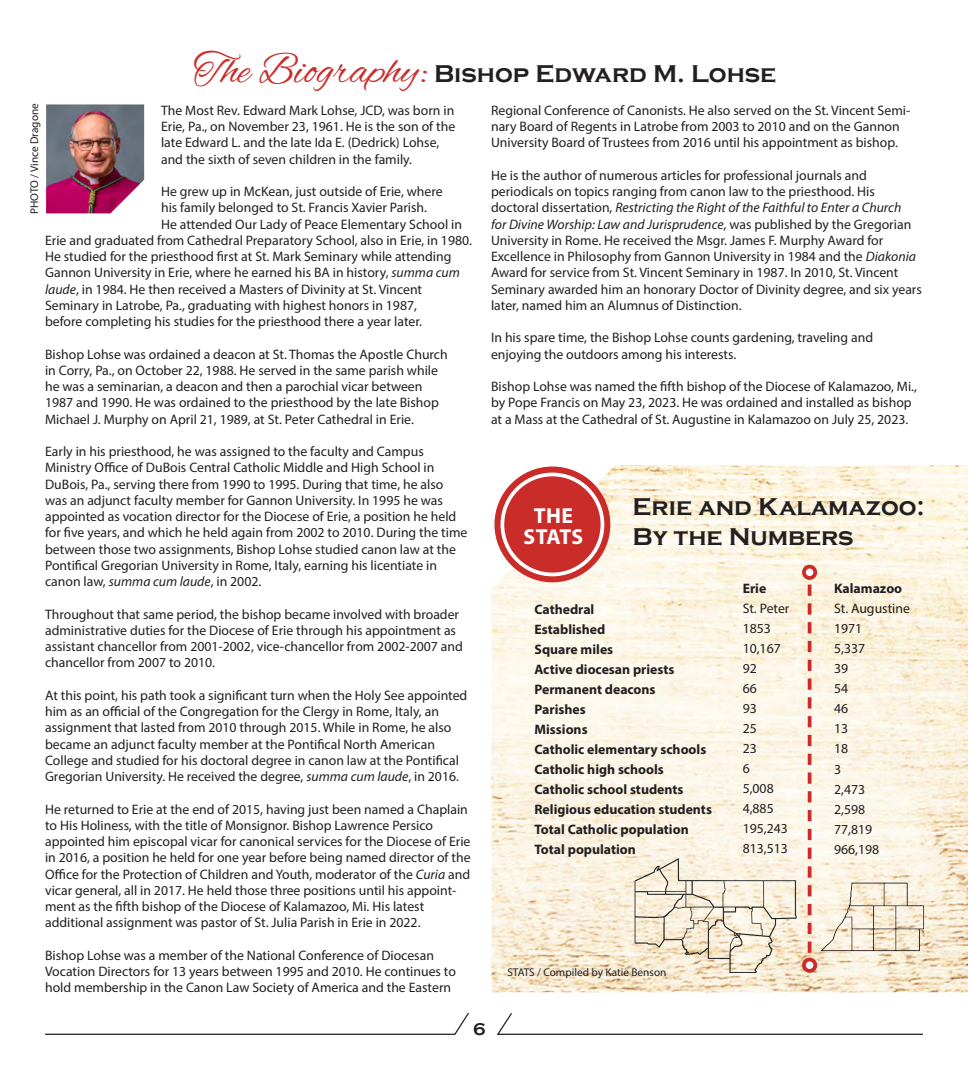
<style>
.page{position:relative;width:968px;height:1080px;background:#fff}
.page>*{position:absolute;margin:0;border:0;box-sizing:border-box;transform-origin:0 0}
.t1{font:700 25px "Copperplate Gothic";color:#231f20}
.t2{font:700 21.75px "Myriad Pro";letter-spacing:.015em;color:#fff}
.t3{font:700 17.5px "Copperplate Gothic";color:#231f20}
.t4{font:13.75px/16.2px "Myriad Pro";color:#231f20}
.t5{font:700 13.75px "Myriad Pro";color:#231f20}
.t6{font:italic 13.75px "Myriad Pro";color:#231f20}
.t7{font:11.25px "Myriad Pro";color:#231f20}
.s1{font-family:"Alex Brush";font-weight:400;font-size:43.88px;color:#ca2c29}
.s2{font-style:italic}
.s3{font-style:normal}
</style>
<div class="page">
<svg style="left:45px;top:1012px;width:424px;height:23px"></svg>
<svg style="left:496px;top:1013px;width:427px;height:22px"></svg>
<img style="left:491px;top:465px;width:477px;height:527px">
<div style="left:494px;top:467px;width:116px;height:115px;background:#ca2c29;border-radius:50%"></div>
<div style="left:500px;top:473px;width:104px;height:103px;border:4px solid #fff;border-radius:50%"></div>
<svg style="left:807px;top:585px;width:4px;height:373px"></svg>
<img style="left:46px;top:104px;width:98px;height:109px">
<img style="left:633px;top:858px;width:164px;height:115px">
<img style="left:812px;top:876px;width:124px;height:82px">
<div style="left:804px;top:567px;width:11px;height:11px;background:#fff;border-radius:50%"></div>
<div style="left:802px;top:565px;width:15px;height:15px;border:4px solid #ca2c29;border-radius:50%"></div>
<div style="left:804px;top:960px;width:11px;height:11px;background:#fff;border-radius:50%"></div>
<div style="left:802px;top:958px;width:15px;height:15px;border:4px solid #ca2c29;border-radius:50%"></div>
<p class="t1" style="left:193px;top:60px;width:584px"><span class="s1">The Biography:</span> Bishop Edward M. Lohse</p>
<p class="t7" style="left:27px;top:214px;width:112px;rotate:-90deg">PHOTO / Vince Dragone</p>
<p class="t4" style="left:161px;top:102px;width:296px;text-align:justify">The Most Rev. Edward Mark Lohse, JCD, was born in Erie, Pa., on November 23, 1961. He is the son of the late Edward L. and the late Ida E. (Dedrick) Lohse,</p>
<p class="t4" style="left:161px;top:151px;width:252px">and the sixth of seven children in the family.</p>
<p class="t4" style="left:161px;top:183px;width:283px">He grew up in McKean, just outside of Erie, where</p>
<p class="t4" style="left:161px;top:199px;width:267px">his family belonged to St. Francis Xavier Parish.</p>
<p class="t4" style="left:45px;top:216px;width:428px;text-indent:116px">He attended Our Lady of Peace Elementary School in<br>Erie and graduated from Cathedral Preparatory School, also in Erie, in 1980.</p>
<p class="t4" style="left:45px;top:248px;width:416px">He studied for the priesthood first at St. Mark Seminary while attending<br>Gannon University in Erie, where he earned his BA in history, <span class="s2">summa cum laude</span>, in 1984. He then received a Masters of Divinity at St. Vincent</p>
<p class="t4" style="left:45px;top:297px;width:373px">Seminary in Latrobe, Pa., graduating with highest honors in 1987,</p>
<p class="t4" style="left:45px;top:313px;width:378px">before completing his studies for the priesthood there a year later.</p>
<p class="t4" style="left:45px;top:346px;width:404px">Bishop Lohse was ordained a deacon at St. Thomas the Apostle Church</p>
<p class="t4" style="left:45px;top:362px;width:394px">in Corry, Pa., on October 22, 1988. He served in the same parish while</p>
<p class="t4" style="left:45px;top:378px;width:379px">he was a seminarian, a deacon and then a parochial vicar between</p>
<p class="t4" style="left:45px;top:394px;width:395px">1987 and 1990. He was ordained to the priesthood by the late Bishop</p>
<p class="t4" style="left:45px;top:411px;width:370px">Michael J. Murphy on April 21, 1989, at St. Peter Cathedral in Erie.</p>
<p class="t4" style="left:45px;top:443px;width:380px">Early in his priesthood, he was assigned to the faculty and Campus</p>
<p class="t4" style="left:45px;top:459px;width:391px">Ministry Office of DuBois Central Catholic Middle and High School in</p>
<p class="t4" style="left:45px;top:476px;width:424px">DuBois, Pa., serving there from 1990 to 1995. During that time, he also was an adjunct faculty member for Gannon University. In 1995 he was appointed as vocation director for the Diocese of Erie, a position he held for five years, and which he held again from 2002 to 2010. During the time between those two assignments, Bishop Lohse studied canon law at the Pontifical Gregorian University in Rome, Italy, earning his licentiate in</p>
<p class="t4" style="left:45px;top:573px;width:218px">canon law, <span class="s2">summa cum laude</span>, in 2002.</p>
<p class="t4" style="left:45px;top:606px;width:419px">Throughout that same period, the bishop became involved with broader administrative duties for the Diocese of Erie through his appointment as assistant chancellor from 2001-2002, vice-chancellor from 2002-2007 and chancellor from 2007 to 2010.</p>
<p class="t4" style="left:45px;top:687px;width:424px">At this point, his path took a significant turn when the Holy See appointed him as an official of the Congregation for the Clergy in Rome, Italy, an</p>
<p class="t4" style="left:45px;top:719px;width:408px">assignment that lasted from 2010 through 2015. While in Rome, he also</p>
<p class="t4" style="left:45px;top:736px;width:415px">became an adjunct faculty member at the Pontifical North American<br>College and studied for his doctoral degree in canon law at the Pontifical<br>Gregorian University. He received the degree, <span class="s2">summa cum laude</span>, in 2016.</p>
<p class="t4" style="left:45px;top:801px;width:424px">He returned to Erie at the end of 2015, having just been named a Chaplain to His Holiness, with the title of Monsignor. Bishop Lawrence Persico</p>
<p class="t4" style="left:45px;top:833px;width:427px">appointed him episcopal vicar for canonical services for the Diocese of Erie in 2016, a position he held for one year before being named director of the Office for the Protection of Children and Youth, moderator of the <span class="s2">Curia</span> and vicar general, all in 2017. He held those three positions until his appoint&shy;ment as the fifth bishop of the Diocese of Kalamazoo, Mi. His latest</p>
<p class="t4" style="left:45px;top:914px;width:377px">additional assignment was pastor of St. Julia Parish in Erie in 2022.</p>
<p class="t4" style="left:45px;top:947px;width:390px">Bishop Lohse was a member of the National Conference of Diocesan</p>
<p class="t4" style="left:45px;top:963px;width:412px">Vocation Directors for 13 years between 1995 and 2010. He continues to hold membership in the Canon Law Society of America and the Eastern</p>
<p class="t4" style="left:491px;top:102px;width:421px">Regional Conference of Canonists. He also served on the St. Vincent Semi&shy;nary Board of Regents in Latrobe from 2003 to 2010 and on the Gannon</p>
<p class="t4" style="left:491px;top:134px;width:408px">University Board of Trustees from 2016 until his appointment as bishop.</p>
<p class="t4" style="left:491px;top:167px;width:377px">He is the author of numerous articles for professional journals and</p>
<p class="t4" style="left:491px;top:183px;width:385px">periodicals on topics ranging from canon law to the priesthood. His</p>
<p class="t6" style="left:491px;top:199px;width:412px"><span class="s3">doctoral dissertation,</span> Restricting the Right of the Faithful to Enter a Church</p>
<p class="t4" style="left:491px;top:216px;width:422px"><span class="s2">for Divine Worship: Law and Jurisprudence</span>, was published by the Gregorian<br>University in Rome. He received the Msgr. James F. Murphy Award for</p>
<p class="t4" style="left:491px;top:248px;width:432px">Excellence in Philosophy from Gannon University in 1984 and the <span class="s2">Diakonia </span>Award for service from St. Vincent Seminary in 1987. In 2010, St. Vincent Seminary awarded him an honorary Doctor of Divinity degree, and six years later, named him an Alumnus of Distinction.</p>
<p class="t4" style="left:491px;top:329px;width:384px">In his spare time, the Bishop Lohse counts gardening, traveling and</p>
<p class="t4" style="left:491px;top:346px;width:247px">enjoying the outdoors among his interests.</p>
<p class="t4" style="left:491px;top:378px;width:427px">Bishop Lohse was named the fifth bishop of the Diocese of Kalamazoo, Mi., by Pope Francis on May 23, 2023. He was ordained and installed as bishop at a Mass at the Cathedral of St. Augustine in Kalamazoo on July 25, 2023.</p>
<p class="t2" style="left:533px;top:501px;width:41px">THE</p>
<p class="t2" style="left:523px;top:523px;width:61px">STATS</p>
<p class="t1" style="left:632px;top:493px;width:293px">Erie and Kalamazoo:</p>
<p class="t1" style="left:632px;top:523px;width:222px">By the Numbers</p>
<p class="t5" style="left:534px;top:600px;width:61px">Cathedral</p>
<p class="t5" style="left:534px;top:620px;width:72px">Established</p>
<p class="t5" style="left:534px;top:640px;width:80px">Square miles</p>
<p class="t5" style="left:534px;top:660px;width:141px">Active diocesan priests</p>
<p class="t5" style="left:534px;top:680px;width:123px">Permanent deacons</p>
<p class="t5" style="left:534px;top:700px;width:53px">Parishes</p>
<p class="t5" style="left:534px;top:720px;width:55px">Missions</p>
<p class="t5" style="left:534px;top:740px;width:173px">Catholic elementary schools</p>
<p class="t5" style="left:534px;top:760px;width:131px">Catholic high schools</p>
<p class="t5" style="left:534px;top:780px;width:150px">Catholic school students</p>
<p class="t5" style="left:534px;top:800px;width:179px">Religious education students</p>
<p class="t5" style="left:534px;top:820px;width:156px">Total Catholic population</p>
<p class="t5" style="left:534px;top:840px;width:103px">Total population</p>
<p class="t5" style="left:742px;top:580px;width:25px">Erie</p>
<p class="t4" style="left:742px;top:600px;width:48px">St. Peter</p>
<p class="t4" style="left:742px;top:620px;width:30px">1853</p>
<p class="t4" style="left:742px;top:640px;width:40px">10,167</p>
<p class="t4" style="left:742px;top:660px;width:16px">92</p>
<p class="t4" style="left:742px;top:680px;width:16px">66</p>
<p class="t4" style="left:742px;top:700px;width:16px">93</p>
<p class="t4" style="left:742px;top:720px;width:16px">25</p>
<p class="t4" style="left:742px;top:740px;width:16px">23</p>
<p class="t4" style="left:742px;top:760px;width:9px">6</p>
<p class="t4" style="left:742px;top:780px;width:33px">5,008</p>
<p class="t4" style="left:742px;top:800px;width:33px">4,885</p>
<p class="t4" style="left:742px;top:820px;width:47px">195,243</p>
<p class="t4" style="left:742px;top:840px;width:47px">813,513</p>
<p class="t7" style="left:507px;top:966px;width:160px">STATS / Compiled by Katie Benson</p>
<p class="t5" style="left:834px;top:580px;width:70px">Kalamazoo</p>
<p class="t4" style="left:834px;top:601px;width:77px">St. Augustine</p>
<p class="t4" style="left:834px;top:621px;width:30px">1971</p>
<p class="t4" style="left:834px;top:641px;width:33px">5,337</p>
<p class="t4" style="left:834px;top:661px;width:16px">39</p>
<p class="t4" style="left:834px;top:681px;width:16px">54</p>
<p class="t4" style="left:834px;top:701px;width:16px">46</p>
<p class="t4" style="left:834px;top:721px;width:16px">13</p>
<p class="t4" style="left:834px;top:741px;width:16px">18</p>
<p class="t4" style="left:834px;top:761px;width:9px">3</p>
<p class="t4" style="left:834px;top:781px;width:33px">2,473</p>
<p class="t4" style="left:834px;top:801px;width:33px">2,598</p>
<p class="t4" style="left:834px;top:821px;width:40px">77,819</p>
<p class="t4" style="left:834px;top:841px;width:47px">966,198</p>
<p class="t3" style="left:473px;top:1020px;width:14px">6</p>
</div>
